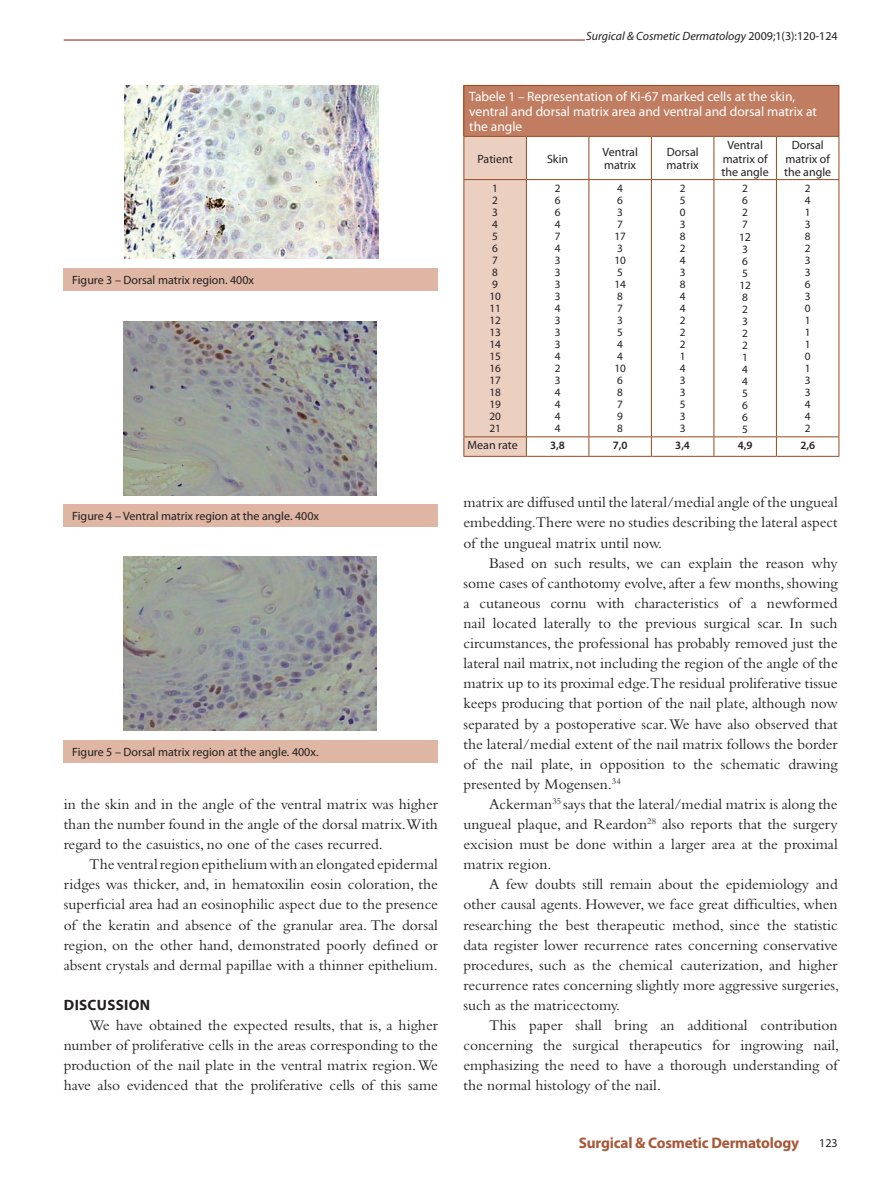
<style>
.page{position:relative;width:893px;height:1191px;background:#fff}
.page>*{position:absolute;margin:0;border:0;box-sizing:border-box;transform-origin:0 0}
.t1{font:15.45px/20.1px "Bembo";color:#231f20;text-align:justify}
.t2{font:700 15.3px "Myriad Pro";letter-spacing:-.015em;color:#a95738}
.t3{font:700 15px "Myriad Pro";letter-spacing:.02em;color:#231f20}
.t4{font:13.5px/15px "Myriad Pro";color:#fff}
.t5{font:12px/13.5px "Myriad Pro";color:#231f20}
.t6{font:italic 12px "Myriad Pro";color:#231f20}
.t7{font:11.25px/12px "Myriad Pro";color:#231f20;text-align:justify}
.t8{font:600 11.25px "Myriad Pro";color:#231f20}
.s1{font-style:normal}
.s2{font-size:12.75px}
.s3{font-size:12px}
</style>
<div class="page">
<hr style="left:64px;top:40px;width:521px;height:1px;background:#891c02">
<div style="left:464px;top:85px;width:375px;height:51px;background:#c17d61"></div>
<svg style="left:527px;top:137px;width:311px;height:319px"></svg>
<hr style="left:463px;top:85px;width:63px;height:1px;background:#984921">
<hr style="left:463px;top:86px;width:1px;height:50px;background:#984921">
<hr style="left:526px;top:85px;width:63px;height:1px;background:#984921">
<hr style="left:589px;top:85px;width:62px;height:1px;background:#984921">
<hr style="left:651px;top:85px;width:63px;height:1px;background:#984921">
<hr style="left:714px;top:85px;width:62px;height:1px;background:#984921">
<hr style="left:776px;top:85px;width:63px;height:1px;background:#984921">
<hr style="left:838px;top:86px;width:1px;height:50px;background:#984921">
<hr style="left:526px;top:136px;width:63px;height:1px;background:#984921">
<hr style="left:589px;top:136px;width:62px;height:1px;background:#984921">
<hr style="left:588px;top:137px;width:1px;height:42px;background:#984921">
<hr style="left:651px;top:136px;width:63px;height:1px;background:#984921">
<hr style="left:651px;top:137px;width:1px;height:42px;background:#984921">
<hr style="left:714px;top:136px;width:62px;height:1px;background:#984921">
<hr style="left:713px;top:137px;width:1px;height:42px;background:#984921">
<hr style="left:776px;top:136px;width:63px;height:1px;background:#984921">
<hr style="left:776px;top:137px;width:1px;height:42px;background:#984921">
<hr style="left:838px;top:137px;width:1px;height:42px;background:#984921">
<hr style="left:526px;top:179px;width:63px;height:1px;background:#984921">
<hr style="left:589px;top:179px;width:62px;height:1px;background:#984921">
<hr style="left:588px;top:180px;width:1px;height:256px;background:#984921">
<hr style="left:651px;top:179px;width:63px;height:1px;background:#984921">
<hr style="left:651px;top:180px;width:1px;height:256px;background:#984921">
<hr style="left:714px;top:179px;width:62px;height:1px;background:#984921">
<hr style="left:713px;top:180px;width:1px;height:256px;background:#984921">
<hr style="left:776px;top:179px;width:63px;height:1px;background:#984921">
<hr style="left:776px;top:180px;width:1px;height:256px;background:#984921">
<hr style="left:838px;top:180px;width:1px;height:256px;background:#984921">
<hr style="left:526px;top:436px;width:63px;height:1px;background:#984921">
<svg style="left:463px;top:136px;width:64px;height:320px;background:#e7cabb"></svg>
<hr style="left:589px;top:436px;width:62px;height:1px;background:#984921">
<svg style="left:588px;top:437px;width:1px;height:19px"></svg>
<hr style="left:651px;top:436px;width:63px;height:1px;background:#984921">
<svg style="left:651px;top:437px;width:1px;height:19px"></svg>
<hr style="left:714px;top:436px;width:62px;height:1px;background:#984921">
<svg style="left:713px;top:437px;width:1px;height:19px"></svg>
<hr style="left:776px;top:436px;width:63px;height:1px;background:#984921">
<svg style="left:776px;top:437px;width:1px;height:19px"></svg>
<svg style="left:838px;top:437px;width:1px;height:19px"></svg>
<hr style="left:463px;top:456px;width:63px;height:1px;background:#984921">
<hr style="left:526px;top:456px;width:63px;height:1px;background:#984921">
<hr style="left:589px;top:456px;width:62px;height:1px;background:#984921">
<hr style="left:651px;top:456px;width:63px;height:1px;background:#984921">
<hr style="left:714px;top:456px;width:62px;height:1px;background:#984921">
<hr style="left:776px;top:456px;width:63px;height:1px;background:#984921">
<div style="left:64px;top:269px;width:374px;height:22px;background:#deb6a3"></div>
<img style="left:125px;top:85px;width:253px;height:174px">
<div style="left:64px;top:504px;width:374px;height:23px;background:#deb6a3"></div>
<img style="left:123px;top:321px;width:253px;height:174px">
<div style="left:64px;top:740px;width:374px;height:23px;background:#deb6a3"></div>
<img style="left:123px;top:557px;width:253px;height:173px">
<p class="t5" style="left:72px;top:273px;width:183px">Figure 3 – Dorsal matrix region. 400x</p>
<p class="t5" style="left:72px;top:509px;width:248px">Figure 4 – Ventral matrix region at the angle. 400x</p>
<p class="t5" style="left:72px;top:745px;width:248px">Figure 5 – Dorsal matrix region at the angle. 400x.</p>
<p class="t1" style="left:64px;top:793px;width:376px">in the skin and in the angle of the ventral matrix was higher than the number found in the angle of the dorsal matrix.With regard to the casuistics, no one of the cases recurred.</p>
<p class="t1" style="left:64px;top:854px;width:376px;text-indent:26px">The ventral region epithelium with an elongated epidermal ridges was thicker, and, in hematoxilin eosin coloration, the superficial area had an eosinophilic aspect due to the presence of the keratin and absence of the granular area. The dorsal region, on the other hand, demonstrated poorly defined or absent crystals and dermal papillae with a thinner epithelium.</p>
<p class="t3" style="left:64px;top:995px;width:88px">DISCUSSION</p>
<p class="t1" style="left:64px;top:1015px;width:376px;text-indent:26px">We have obtained the expected results, that is, a higher number of proliferative cells in the areas corresponding to the production of the nail plate in the ventral matrix region. We have also evidenced that the proliferative cells of this same</p>
<p class="t6" style="left:586px;top:28px;width:253px">Surgical &amp; Cosmetic Dermatology <span class="s1">2009;1(3):120-124</span></p>
<p class="t4" style="left:469px;top:89px;width:349px">Tabele 1 <span class="s2">–</span> Representation of Ki-67 marked cells at the skin, ventral and dorsal matrix area and ventral and dorsal matrix at the angle</p>
<p class="t5" style="left:477px;top:151px;width:37px">Patient</p>
<p class="t5" style="left:547px;top:151px;width:23px">Skin</p>
<p class="t5" style="left:602px;top:145px;width:37px">Ventral matrix</p>
<p class="t5" style="left:667px;top:145px;width:34px">Dorsal matrix</p>
<p class="t5" style="left:722px;top:138px;width:49px;text-align:center">Ventral matrix of the angle</p>
<p class="t5" style="left:784px;top:138px;width:49px;text-align:center">Dorsal matrix of the angle</p>
<p class="t7" style="left:489px;top:182px;width:13px;text-align:left">1<br>2<br>3<br>4<br>5<br>6<br>7<br>8<br>9<br>10<br>11<br>12<br>13<br>14<br>15<br>16<br>17<br>18<br>19<br>20<br>21</p>
<p class="t7" style="left:555px;top:182px;width:7px">2<br>6<br>6<br>4<br>7<br>4<br>3<br>3<br>3<br>3<br>4<br>3<br>3<br>3<br>4<br>2<br>3<br>4<br>4<br>4<br>4</p>
<p class="t7" style="left:614px;top:182px;width:13px;text-align:left">4<br>6<br>3<br>7<br>17<br>3<br>10<br>5<br>14<br>8<br>7<br>3<br>5<br>4<br>4<br>10<br>6<br>8<br>7<br>9<br>8</p>
<p class="t7" style="left:680px;top:182px;width:7px">2<br>5<br>0<br>3<br>8<br>2<br>4<br>3<br>8<br>4<br>4<br>2<br>2<br>2<br>1<br>4<br>3<br>3<br>5<br>3<br>3</p>
<p class="t7" style="left:742px;top:182px;width:7px">2<br>6<br>2<br>7</p>
<p class="t7" style="left:805px;top:182px;width:7px">2<br>4<br>1<br>3<br>8<br>2<br>3<br>3<br>6<br>3<br>0<br>1<br>1<br>1<br>0<br>1<br>3<br>3<br>4<br>4<br>2</p>
<p class="t7" style="left:739px;top:231px;width:13px;text-align:left">1<span class="s3">2<br></span>3<br>6<br>5<br>12<br>8<br>2<br>3<br>2<br>2<br>1<br>4<br>4<br>5<br>6<br>6<br>5</p>
<p class="t5" style="left:467px;top:438px;width:52px">Mean rate</p>
<p class="t8" style="left:550px;top:438px;width:16px">3,8</p>
<p class="t8" style="left:613px;top:438px;width:16px">7,0</p>
<p class="t8" style="left:675px;top:438px;width:16px">3,4</p>
<p class="t8" style="left:738px;top:438px;width:16px">4,9</p>
<p class="t8" style="left:800px;top:438px;width:16px">2,6</p>
<p class="t1" style="left:463px;top:492px;width:376px">matrix are diffused until the lateral/medial angle of the ungueal embedding.There were no studies describing the lateral aspect of the ungueal matrix until now.</p>
<p class="t1" style="left:463px;top:552px;width:376px;text-indent:26px">Based on such results, we can explain the reason why some cases of canthotomy evolve, after a few months, showing a cutaneous cornu with characteristics of a newformed nail located laterally to the previous surgical scar. In such circumstances, the professional has probably removed just the lateral nail matrix, not including the region of the angle of the matrix up to its proximal edge.The residual proliferative tissue keeps producing that portion of the nail plate, although now separated by a postoperative scar. We have also observed that the lateral/medial extent of the nail matrix follows the border of the nail plate, in opposition to the schematic drawing presented by Mogensen.<sup>34</sup></p>
<p class="t1" style="left:463px;top:793px;width:376px;text-indent:26px">Ackerman<sup>35</sup> says that the lateral/medial matrix is along the ungueal plaque, and Reardon<sup>28</sup> also reports that the surgery excision must be done within a larger area at the proximal matrix region.</p>
<p class="t1" style="left:463px;top:874px;width:377px;text-indent:26px">A few doubts still remain about the epidemiology and other causal agents. However, we face great difficulties, when researching the best therapeutic method, since the statistic data register lower recurrence rates concerning conservative procedures, such as the chemical cauterization, and higher recurrence rates concerning slightly more aggressive surgeries, such as the matricectomy.</p>
<p class="t1" style="left:463px;top:1015px;width:377px;text-indent:26px">This paper shall bring an additional contribution concerning the surgical therapeutics for ingrowing nail, emphasizing the need to have a thorough understanding of the normal histology of the nail.</p>
<p class="t2" style="left:579px;top:1132px;width:222px">Surgical &amp; Cosmetic Dermatology</p>
<p class="t5" style="left:819px;top:1136px;width:20px">123</p>
</div>
